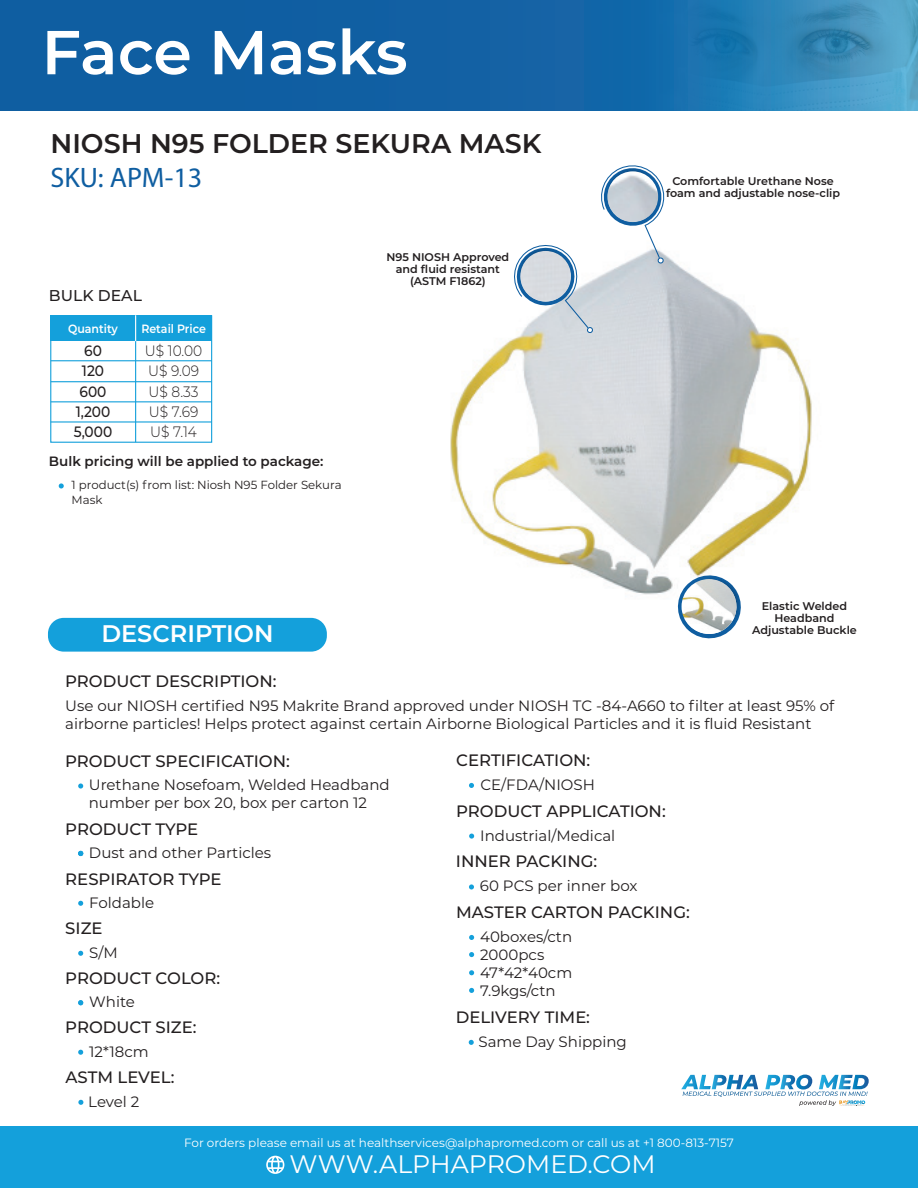
<style>
.page{position:relative;width:918px;height:1188px;background:#fff}
.page>*{position:absolute;margin:0;border:0;box-sizing:border-box;transform-origin:0 0}
.t1{font:600 61.95px "Montserrat";color:#fff}
.t2{font:28.2px "Myriad Pro";color:#0f5ea1}
.t3{font:600 27px "Montserrat";color:#231f20}
.t4{font:25.35px "Montserrat";color:#fff}
.t5{font:600 24px "Montserrat";color:#fff}
.t6{font:500 16.5px "Montserrat";color:#231f20}
.t7{font:500 15.6px "Montserrat";color:#231f20}
.t8{font:15px/18px "Montserrat";color:#231f20}
.t9{font:300 15px/20.4px "Montserrat";color:#231f20;scale:.92 1}
.t10{font:500 15px/20.4px "Montserrat";color:#231f20;text-align:center;scale:.92 1}
.t11{font:600 13.5px "Montserrat";color:#231f20}
.t12{font:12px "Montserrat";color:#fff}
.t13{font:600 12px "Montserrat";color:#fff;scale:.92 1}
.t14{font:11.7px/14.1px "Montserrat";color:#231f20}
.t15{font:600 11.1px/12px "Montserrat";color:#231f20;text-align:center}
</style>
<div class="page">
<svg style="left:0;top:0;width:918px;height:110px;background:#196ba9"></svg>
<div style="left:0;top:1126px;width:918px;height:62px;background:#14a0db"></div>
<div style="left:48px;top:618px;width:279px;height:34px;background:#14a0db;border-radius:16px"></div>
<svg style="left:469px;top:834px;width:5px;height:5px"></svg>
<svg style="left:469px;top:884px;width:5px;height:6px"></svg>
<svg style="left:469px;top:935px;width:5px;height:5px"></svg>
<svg style="left:469px;top:952px;width:5px;height:5px"></svg>
<svg style="left:469px;top:970px;width:5px;height:5px"></svg>
<svg style="left:469px;top:988px;width:5px;height:5px"></svg>
<svg style="left:78px;top:784px;width:5px;height:5px"></svg>
<svg style="left:469px;top:783px;width:5px;height:5px"></svg>
<svg style="left:78px;top:1100px;width:5px;height:5px"></svg>
<svg style="left:469px;top:1040px;width:5px;height:5px"></svg>
<svg style="left:266px;top:1156px;width:18px;height:18px"></svg>
<svg style="left:681px;top:1075px;width:188px;height:31px"></svg>
<img style="left:450px;top:257px;width:362px;height:338px">
<svg style="left:674px;top:572px;width:71px;height:67px"></svg>
<img style="left:682px;top:579px;width:55px;height:55px;border-radius:27px">
<svg style="left:510px;top:165px;width:159px;height:168px"></svg>
<svg style="left:78px;top:851px;width:5px;height:5px"></svg>
<svg style="left:78px;top:901px;width:5px;height:5px"></svg>
<svg style="left:78px;top:951px;width:5px;height:5px"></svg>
<svg style="left:78px;top:1000px;width:5px;height:5px"></svg>
<svg style="left:78px;top:1050px;width:5px;height:5px"></svg>
<svg style="left:59px;top:483px;width:5px;height:6px"></svg>
<div style="left:50px;top:315px;width:162px;height:128px;border:1px solid #14a0db"></div>
<div style="left:50px;top:315px;width:162px;height:26px;background:#14a0db"></div>
<hr style="left:51px;top:360px;width:161px;height:1px;background:#14a0db">
<hr style="left:51px;top:381px;width:161px;height:1px;background:#14a0db">
<hr style="left:51px;top:401px;width:161px;height:1px;background:#14a0db">
<hr style="left:51px;top:421px;width:161px;height:2px;background:#14a0db">
<hr style="left:135px;top:317px;width:1px;height:125px;background:#14a0db">
<svg style="left:135px;top:315px;width:1px;height:26px"></svg>
<h1 class="t1" style="left:42px;top:8px;width:368px">Face Masks</h1>
<h3 class="t3" style="left:50px;top:124px;width:492px">NIOSH N95 FOLDER SEKURA MASK</h3>
<h2 class="t2" style="left:50px;top:160px;width:153px">SKU: APM-13</h2>
<p class="t7" style="left:49px;top:285px;width:95px">BULK DEAL</p>
<p class="t13" style="left:68px;top:320px;width:56px">Quantity</p>
<p class="t13" style="left:141px;top:320px;width:72px">Retail Price</p>
<p class="t10" style="left:74px;top:340px;width:43px">60<br>120<br>600<br>1,200<br>5,000</p>
<p class="t9" style="left:145px;top:340px;width:64px">U$ 10.00<br>U$ 9.09<br>U$ 8.33<br>U$ 7.69<br>U$ 7.14</p>
<p class="t11" style="left:49px;top:451px;width:276px">Bulk pricing will be applied to package:</p>
<p class="t14" style="left:72px;top:478px;width:272px">1 product(s) from list: Niosh N95 Folder Sekura<br>Mask</p>
<p class="t15" style="left:386px;top:251px;width:124px">N95 NIOSH Approved and fluid resistant (ASTM F1862)</p>
<h3 class="t5" style="left:101px;top:616px;width:174px">DESCRIPTION</h3>
<p class="t6" style="left:65px;top:669px;width:213px">PRODUCT DESCRIPTION:</p>
<p class="t15" style="left:666px;top:174px;width:176px">Comfortable Urethane Nose foam and adjustable nose-clip</p>
<p class="t15" style="left:752px;top:599px;width:106px">Elastic Welded<br>Headband<br>Adjustable Buckle</p>
<p class="t8" style="left:65px;top:696px;width:771px">Use our NIOSH certified N95 Makrite Brand approved under NIOSH TC -84-A660 to filter at least 95% of airborne particles! Helps protect against certain Airborne Biological Particles and it is fluid Resistant</p>
<p class="t6" style="left:65px;top:749px;width:226px">PRODUCT SPECIFICATION:</p>
<p class="t8" style="left:89px;top:776px;width:302px">Urethane Nosefoam, Welded Headband number per box 20, box per carton 12</p>
<p class="t8" style="left:89px;top:843px;width:184px">Dust and other Particles</p>
<p class="t6" style="left:65px;top:817px;width:135px">PRODUCT TYPE</p>
<p class="t6" style="left:65px;top:867px;width:158px">RESPIRATOR TYPE</p>
<p class="t8" style="left:89px;top:893px;width:66px">Foldable</p>
<p class="t6" style="left:65px;top:917px;width:39px">SIZE</p>
<p class="t8" style="left:89px;top:943px;width:30px">S/M</p>
<p class="t6" style="left:65px;top:966px;width:156px">PRODUCT COLOR:</p>
<p class="t8" style="left:89px;top:992px;width:47px">White</p>
<p class="t6" style="left:65px;top:1016px;width:133px">PRODUCT SIZE:</p>
<p class="t8" style="left:89px;top:1042px;width:61px">12*18cm</p>
<p class="t6" style="left:66px;top:1065px;width:111px">ASTM LEVEL:</p>
<p class="t8" style="left:88px;top:1092px;width:53px">Level 2</p>
<p class="t6" style="left:456px;top:749px;width:136px">CERTIFICATION:</p>
<p class="t8" style="left:480px;top:775px;width:116px">CE/FDA/NIOSH</p>
<p class="t6" style="left:456px;top:799px;width:211px">PRODUCT APPLICATION:</p>
<p class="t8" style="left:480px;top:826px;width:137px">Industrial/Medical</p>
<p class="t6" style="left:456px;top:850px;width:143px">INNER PACKING:</p>
<p class="t8" style="left:480px;top:876px;width:159px">60 PCS per inner box</p>
<p class="t6" style="left:456px;top:901px;width:235px">MASTER CARTON PACKING:</p>
<p class="t8" style="left:480px;top:927px;width:94px">40boxes/ctn<br>2000pcs<br>47*42*40cm<br>7.9kgs/ctn</p>
<p class="t6" style="left:456px;top:1006px;width:136px">DELIVERY TIME:</p>
<p class="t8" style="left:478px;top:1032px;width:150px">Same Day Shipping</p>
<p class="t12" style="left:184px;top:1135px;width:551px">For orders please email us at healthservices@alphapromed.com or call us at +1 800-813-7157</p>
<h3 class="t4" style="left:290px;top:1147px;width:367px">WWW.ALPHAPROMED.COM</h3>
</div>
